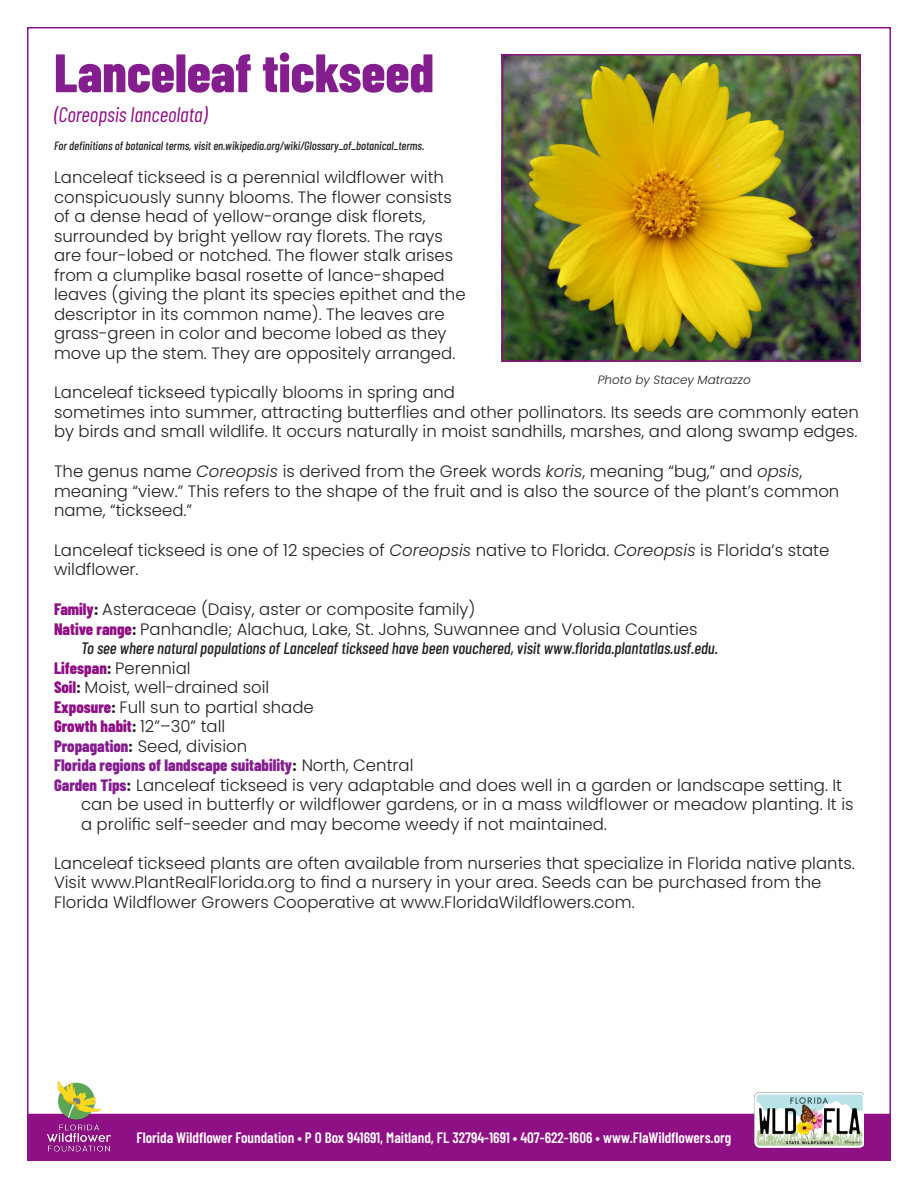
<style>
.page{position:relative;width:918px;height:1188px;background:#fff}
.page>*{position:absolute;margin:0;border:0;box-sizing:border-box;transform-origin:0 0}
.t1{font:800 54px "Barlow Condensed";color:#841e8f}
.t2{font:italic 21px "Barlow Condensed";color:#8f0f84}
.t3{font:300 16.5px/19.5px "Poppins";color:#231f20}
.t4{font:italic 500 16.5px "Barlow Condensed";color:#231f20}
.t5{font:800 16.5px "Barlow Condensed";color:#841e8f}
.t6{font:800 16.5px "Barlow Condensed";color:#8f0f84}
.t7{font:600 15px "Barlow Condensed";color:#fff}
.t8{font:italic 500 12px "Barlow Condensed";color:#231f20}
.t9{font:italic 300 12px "Poppins";color:#231f20}
.s1{font-style:italic}
.s2{font-family:"Barlow Condensed";font-weight:800;color:#8f0f84}
.s3{font-family:"Barlow Condensed";font-weight:800}
.s4{color:#231f20}
.s5{font-family:"Poppins";font-weight:300;color:#231f20}
.s6{font-family:"Barlow Condensed";font-weight:800;color:#841e8f}
</style>
<div class="page">
<div style="left:27px;top:1114px;width:864px;height:47px;background:#8f0f84"></div>
<img style="left:754px;top:1092px;width:110px;height:55px">
<img style="left:504px;top:56px;width:355px;height:304px">
<div style="left:502px;top:54px;width:359px;height:308px;border:1px solid #8f0f84"></div>
<img style="left:44px;top:1082px;width:70px;height:70px">
<p class="t1" style="left:54px;top:35px;width:381px">Lanceleaf tickseed</p>
<p class="t2" style="left:54px;top:100px;width:155px">(Coreopsis lanceolata)</p>
<p class="t8" style="left:54px;top:137px;width:372px">For definitions of botanical terms, visit en.wikipedia.org/wiki/Glossary_of_botanical_terms.</p>
<p class="t3" style="left:54px;top:168px;width:413px">Lanceleaf tickseed is a perennial wildflower with conspicuously sunny blooms. The flower consists of a dense head of yellow-orange disk florets, surrounded by bright yellow ray florets. The rays are four-lobed or notched. The flower stalk arises from a clumplike basal rosette of lance-shaped leaves (giving the plant its species epithet and the descriptor in its common name). The leaves are grass-green in color and become lobed as they move up the stem. They are oppositely arranged.</p>
<p class="t3" style="left:54px;top:383px;width:807px">Lanceleaf tickseed typically blooms in spring and<br>sometimes into summer, attracting butterflies and other pollinators. Its seeds are commonly eaten by birds and small wildlife. It occurs naturally in moist sandhills, marshes, and along swamp edges.</p>
<p class="t3" style="left:54px;top:462px;width:787px">The genus name <span class="s1">Coreopsis</span> is derived from the Greek words <span class="s1">koris</span>, meaning “bug,” and <span class="s1">opsis</span>, meaning “view.” This refers to the shape of the fruit and is also the source of the plant’s common name, “tickseed.”</p>
<p class="t3" style="left:54px;top:540px;width:777px">Lanceleaf tickseed is one of 12 species of <span class="s1">Coreopsis</span> native to Florida. <span class="s1">Coreopsis</span> is Florida’s state wildflower.</p>
<p class="t3" style="left:54px;top:600px;width:423px"><span class="s2">Family</span><span class="s3">:</span> Asteraceae (Daisy, aster or composite family)</p>
<p class="t3" style="left:54px;top:619px;width:645px"><span class="s2">Native range</span><span class="s3">:</span> Panhandle; Alachua, Lake, St. Johns, Suwannee and Volusia Counties</p>
<p class="t4" style="left:81px;top:636px;width:639px">To see where natural populations of Lanceleaf tickseed have been vouchered, visit www.florida.plantatlas.usf.edu.</p>
<p class="t3" style="left:54px;top:658px;width:138px"><span class="s2">Lifespan</span><span class="s3">:</span> Perennial</p>
<p class="t3" style="left:54px;top:678px;width:217px"><span class="s2">Soil</span><span class="s3">:</span> Moist, well-drained soil</p>
<p class="t3" style="left:54px;top:697px;width:261px"><span class="s2">Exposure</span><span class="s3">:</span> Full sun to partial shade</p>
<p class="t6" style="left:54px;top:714px;width:173px">Growth habit<span class="s4">:</span> <span class="s5">12”–30” tall</span></p>
<p class="t3" style="left:54px;top:736px;width:195px"><span class="s6">Propagation</span><span class="s3">:</span> Seed, division</p>
<p class="t5" style="left:54px;top:753px;width:361px">Florida regions of landscape suitability<span class="s4">:</span> <span class="s5">North, Central</span></p>
<p class="t3" style="left:81px;top:775px;width:774px;text-indent:-27px"><span class="s6">Garden Tips</span><span class="s3">:</span> Lanceleaf tickseed is very adaptable and does well in a garden or landscape setting. It can be used in butterfly or wildflower gardens, or in a mass wildflower or meadow planting. It is a prolific self-seeder and may become weedy if not maintained.</p>
<p class="t3" style="left:54px;top:853px;width:802px">Lanceleaf tickseed plants are often available from nurseries that specialize in Florida native plants.<br>Visit www.PlantRealFlorida.org to find a nursery in your area. Seeds can be purchased from the<br>Florida Wildflower Growers Cooperative at www.FloridaWildflowers.com.</p>
<p class="t9" style="left:598px;top:373px;width:155px">Photo by Stacey Matrazzo</p>
<p class="t7" style="left:137px;top:1127px;width:596px">Florida Wildflower Foundation • P O Box 941691, Maitland, FL 32794-1691 • 407-622-1606 • www.FlaWildflowers.org</p>
</div>
